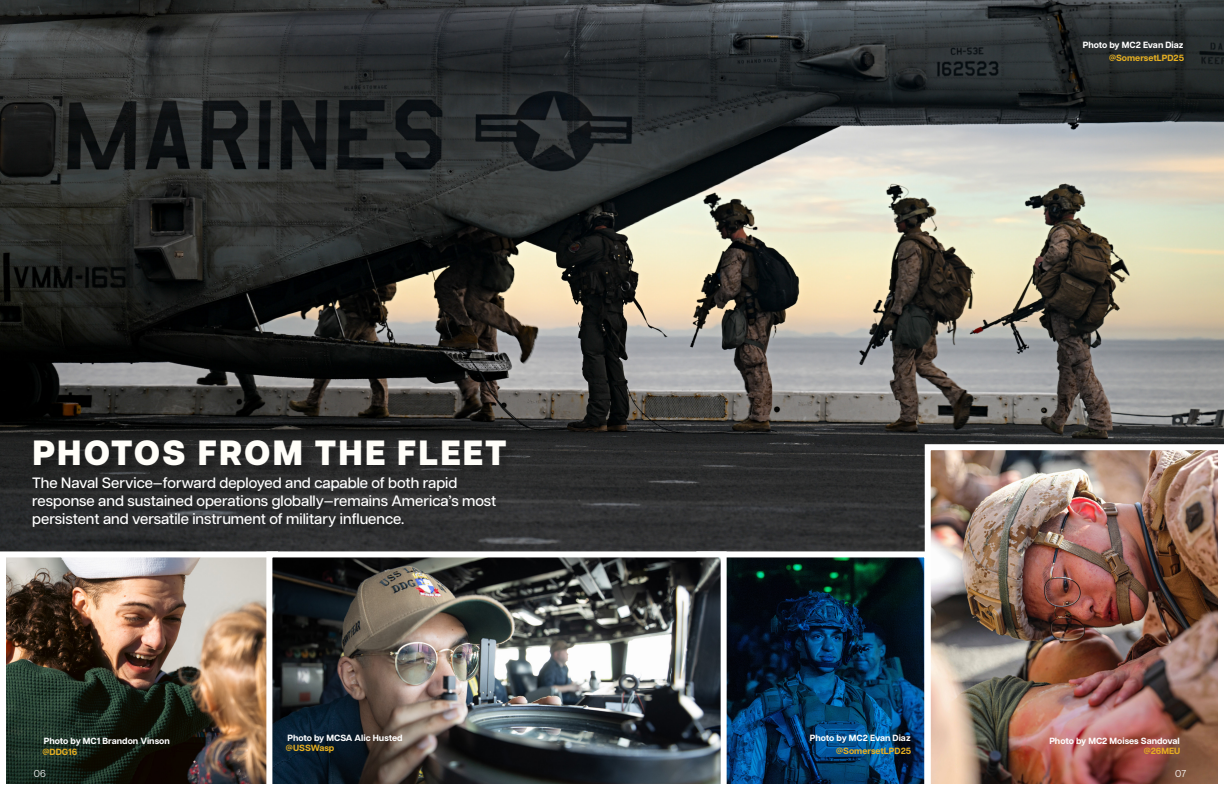
<style>
.page{position:relative;width:1224px;height:792px;background:#fff}
.page>*{position:absolute;margin:0;border:0;box-sizing:border-box;transform-origin:0 0}
.t1{font:800 35px "Articulat CF";letter-spacing:.06em;color:#fffef9}
.t2{font:500 15px/18px "Articulat CF";color:#fff}
.t3{font:10px "Articulat CF";color:#fff}
.t4{font:700 9px "Articulat CF";color:#fff}
.t5{font:700 9px "Articulat CF";color:#e6af21}
</style>
<div class="page">
<img style="left:0;top:0;width:1224px;height:551px">
<img style="left:932px;top:451px;width:285px;height:332px">
<div style="left:925px;top:444px;width:299px;height:346px;border:6px solid #fff"></div>
<img style="left:7px;top:558px;width:256px;height:225px">
<div style="left:0;top:551px;width:278px;height:239px;border:6px solid #fff"></div>
<img style="left:730px;top:558px;width:193px;height:225px">
<div style="left:696px;top:551px;width:234px;height:239px;border:6px solid #fff"></div>
<img style="left:263px;top:548px;width:467px;height:242px">
<div style="left:31px;top:476px;width:473px;height:59px;background:#000;opacity:.25"></div>
<div style="left:36px;top:442px;width:483px;height:36px;background:#000;opacity:.25"></div>
<h1 class="t1" style="left:32px;top:426px;width:476px">PHOTOS FROM THE FLEET</h1>
<p class="t2" style="left:32px;top:473px;width:466px">The Naval Service—forward deployed and capable of both rapid response and sustained operations globally—remains America’s most persistent and versatile instrument of military influence.</p>
<p class="t4" style="left:1083px;top:38px;width:102px">Photo by MC2 Evan Diaz</p>
<p class="t5" style="left:1109px;top:51px;width:77px">@SomersetLPD25</p>
<p class="t4" style="left:44px;top:734px;width:127px">Photo by MC1 Brandon Vinson</p>
<p class="t4" style="left:287px;top:731px;width:117px">Photo by MCSA Alic Husted</p>
<p class="t4" style="left:810px;top:731px;width:102px">Photo by MC2 Evan Diaz</p>
<p class="t4" style="left:1049px;top:734px;width:132px">Photo by MC2 Moises Sandoval</p>
<p class="t3" style="left:34px;top:766px;width:14px">06</p>
<p class="t3" style="left:1175px;top:766px;width:13px">07</p>
<p class="t5" style="left:42px;top:745px;width:36px">@DDG16</p>
<p class="t5" style="left:286px;top:742px;width:50px">@USSWasp</p>
<p class="t5" style="left:836px;top:744px;width:77px">@SomersetLPD25</p>
<p class="t5" style="left:1144px;top:744px;width:38px">@26MEU</p>
</div>
